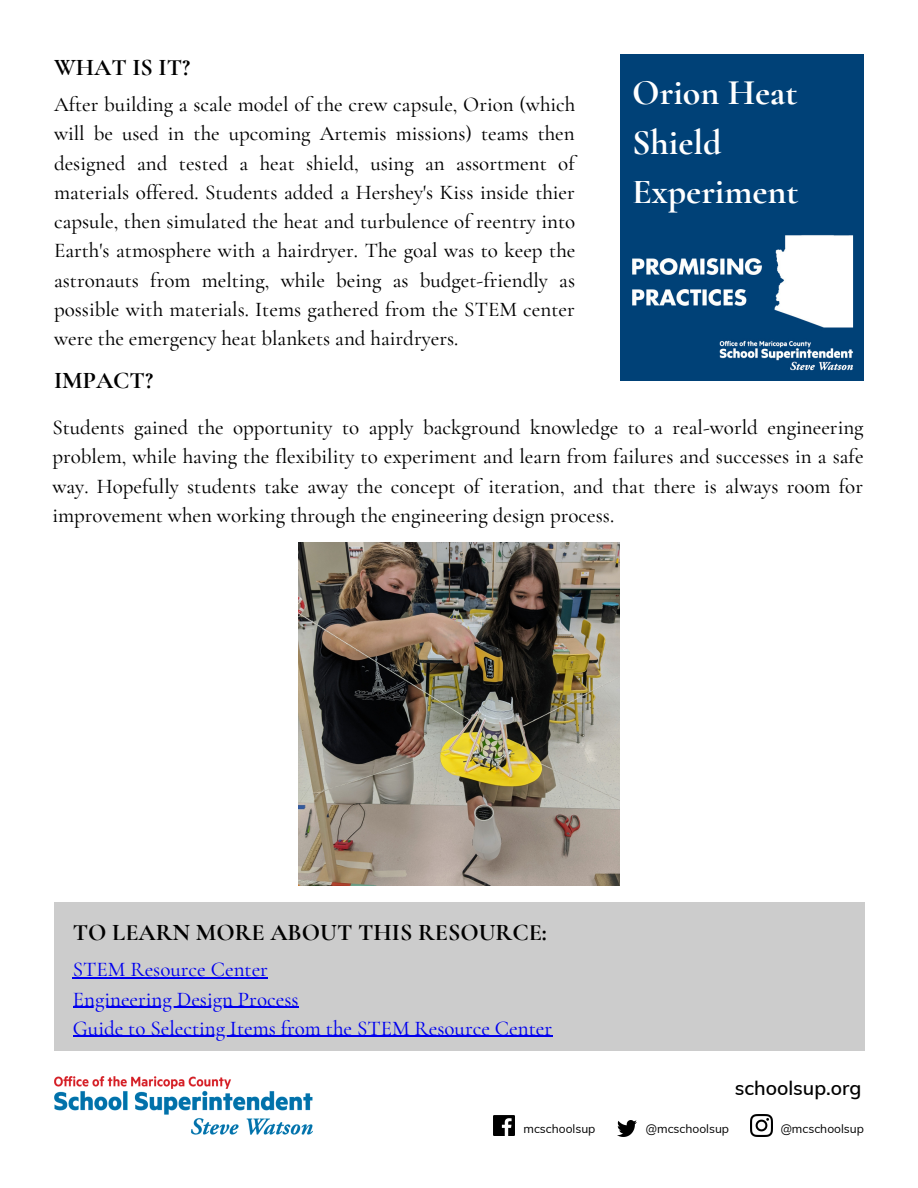
<style>
.page{position:relative;width:918px;height:1188px;background:#fff}
.page>*{position:absolute;margin:0;border:0;box-sizing:border-box;transform-origin:0 0}
.t1{font:700 36px "Cormorant Garamond";color:#fff}
.t2{font:700 24px "Cormorant Garamond";color:#000}
.t3{font:500 21px/29.2px "Cormorant Garamond";color:#000;text-align:justify}
.t4{font:500 21px "Cormorant Garamond";color:#00e}
.t5{font:600 19.5px "Muli";color:#000}
.t6{font:12px "Muli";color:#000}
</style>
<div class="page">
<img style="left:621px;top:54px;width:243px;height:326px">
<img style="left:54px;top:1077px;width:259px;height:57px">
<div style="left:54px;top:902px;width:810px;height:149px;background:#ccc"></div>
<img style="left:751px;top:1115px;width:21px;height:21px">
<img style="left:617px;top:1121px;width:19px;height:15px">
<img style="left:494px;top:1115px;width:20px;height:21px">
<img style="left:298px;top:543px;width:321px;height:343px">
<hr style="left:73px;top:977px;width:195px;height:2px;background:#00e">
<hr style="left:73px;top:1007px;width:226px;height:1px;background:#00e">
<hr style="left:73px;top:1036px;width:479px;height:1px;background:#00e">
<p class="t2" style="left:54px;top:53px;width:138px">WHAT IS IT?</p>
<p class="t3" style="left:54px;top:90px;width:523px">After building a scale model of the crew capsule, Orion (which will be used in the upcoming Artemis missions) teams then designed and tested a heat shield, using an assortment of materials offered. Students added a Hershey's Kiss inside thier capsule, then simulated the heat and turbulence of reentry into Earth's atmosphere with a hairdryer. The goal was to keep the astronauts from melting, while being as budget-friendly as possible with materials. Items gathered from the STEM center were the emergency heat blankets and hairdryers.</p>
<p class="t2" style="left:54px;top:366px;width:101px">IMPACT?</p>
<p class="t1" style="left:632px;top:71px;width:167px">Orion Heat</p>
<p class="t1" style="left:632px;top:120px;width:91px">Shield</p>
<p class="t1" style="left:632px;top:170px;width:168px">Experiment</p>
<p class="t3" style="left:52px;top:413px;width:813px">Students gained the opportunity to apply background knowledge to a real-world engineering problem, while having the flexibility to experiment and learn from failures and successes in a safe way. Hopefully students take away the concept of iteration, and that there is always room for improvement when working through the engineering design process.</p>
<p class="t2" style="left:73px;top:918px;width:476px">TO LEARN MORE ABOUT THIS RESOURCE:</p>
<p class="t4" style="left:73px;top:957px;width:197px">STEM Resource Center</p>
<p class="t4" style="left:73px;top:986px;width:227px">Engineering Design Process</p>
<p class="t4" style="left:73px;top:1015px;width:481px">Guide to Selecting Items from the STEM Resource Center</p>
<p class="t5" style="left:735px;top:1075px;width:128px">schoolsup.org</p>
<p class="t6" style="left:523px;top:1121px;width:74px">mcschoolsup</p>
<p class="t6" style="left:646px;top:1121px;width:85px">@mcschoolsup</p>
<p class="t6" style="left:781px;top:1121px;width:85px">@mcschoolsup</p>
</div>
